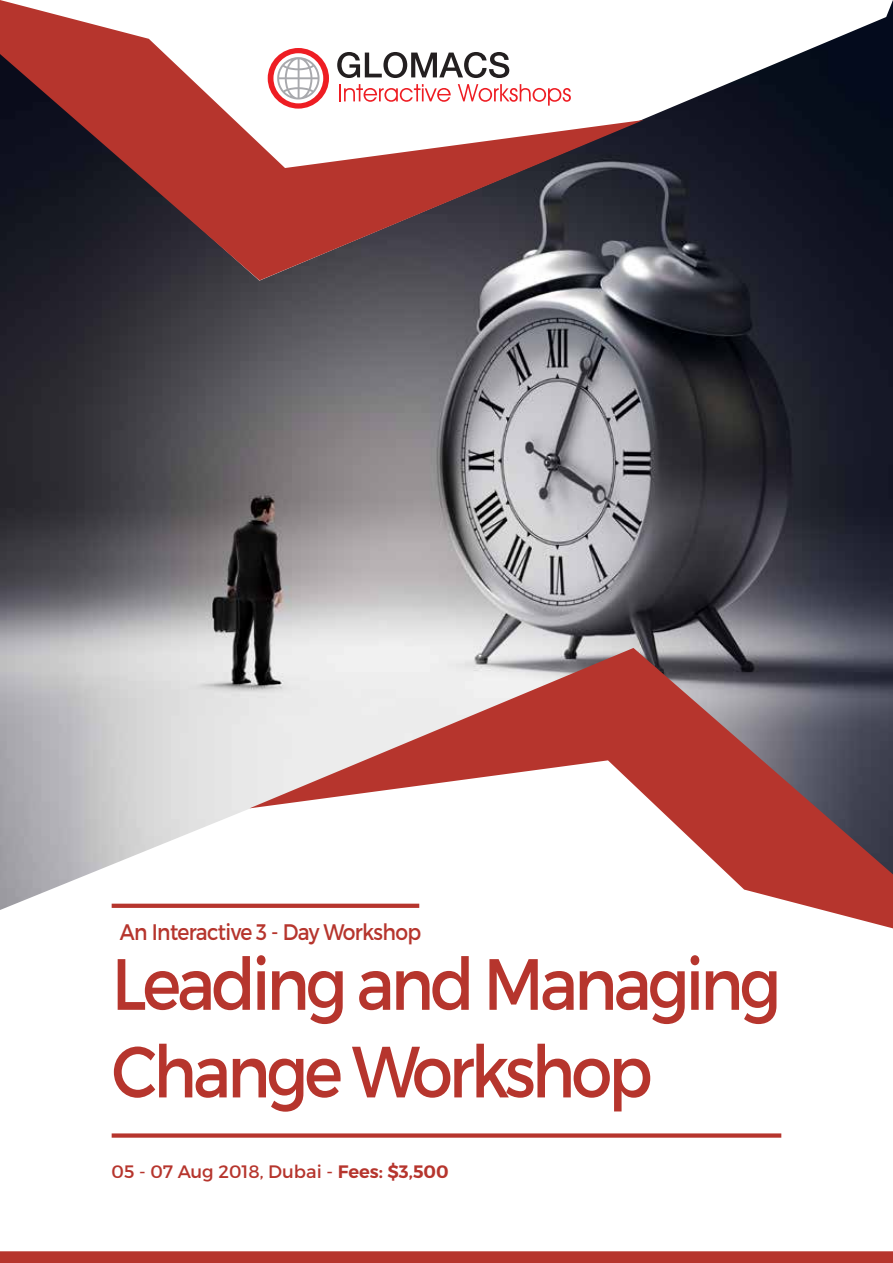
<style>
.page{position:relative;width:893px;height:1263px;background:#fff}
.page>*{position:absolute;margin:0;border:0;box-sizing:border-box;transform-origin:0 0}
.t1{font:72.45px/87.6px "Montserrat";letter-spacing:-.06em;color:#b6352d;scale:.9 1}
.t2{font:22.5px "Montserrat";letter-spacing:-.03em;color:#b6352d;scale:.9 1}
.t3{font:18px "Montserrat";color:#b6352d}
.s1{font-weight:600}
</style>
<div class="page">
<img style="left:0;top:0;width:893px;height:910px">
<svg style="left:249px;top:648px;width:644px;height:280px"></svg>
<svg style="left:0;top:0;width:644px;height:280px"></svg>
<div style="left:1px;top:1252px;width:891px;height:10px;background:#b6352d"></div>
<div style="left:0;top:1251px;width:893px;height:12px;border:2px solid #b6352d"></div>
<svg style="left:337px;top:52px;width:172px;height:26px"></svg>
<svg style="left:339px;top:84px;width:112px;height:18px"></svg>
<svg style="left:458px;top:84px;width:113px;height:22px"></svg>
<svg style="left:268px;top:48px;width:61px;height:61px"></svg>
<div style="left:112px;top:1133px;width:669px;height:5px;background:#b6352d"></div>
<svg style="left:112px;top:904px;width:307px;height:4px"></svg>
<p class="t2" style="left:120px;top:918px;width:336px">An Interactive 3 - Day Workshop</p>
<p class="t1" style="left:112px;top:940px;width:746px">Leading and Managing<br>Change Workshop</p>
<p class="t3" style="left:112px;top:1160px;width:339px">05 - 07 Aug 2018, Dubai - <span class="s1">Fees: $3,500</span></p>
</div>
